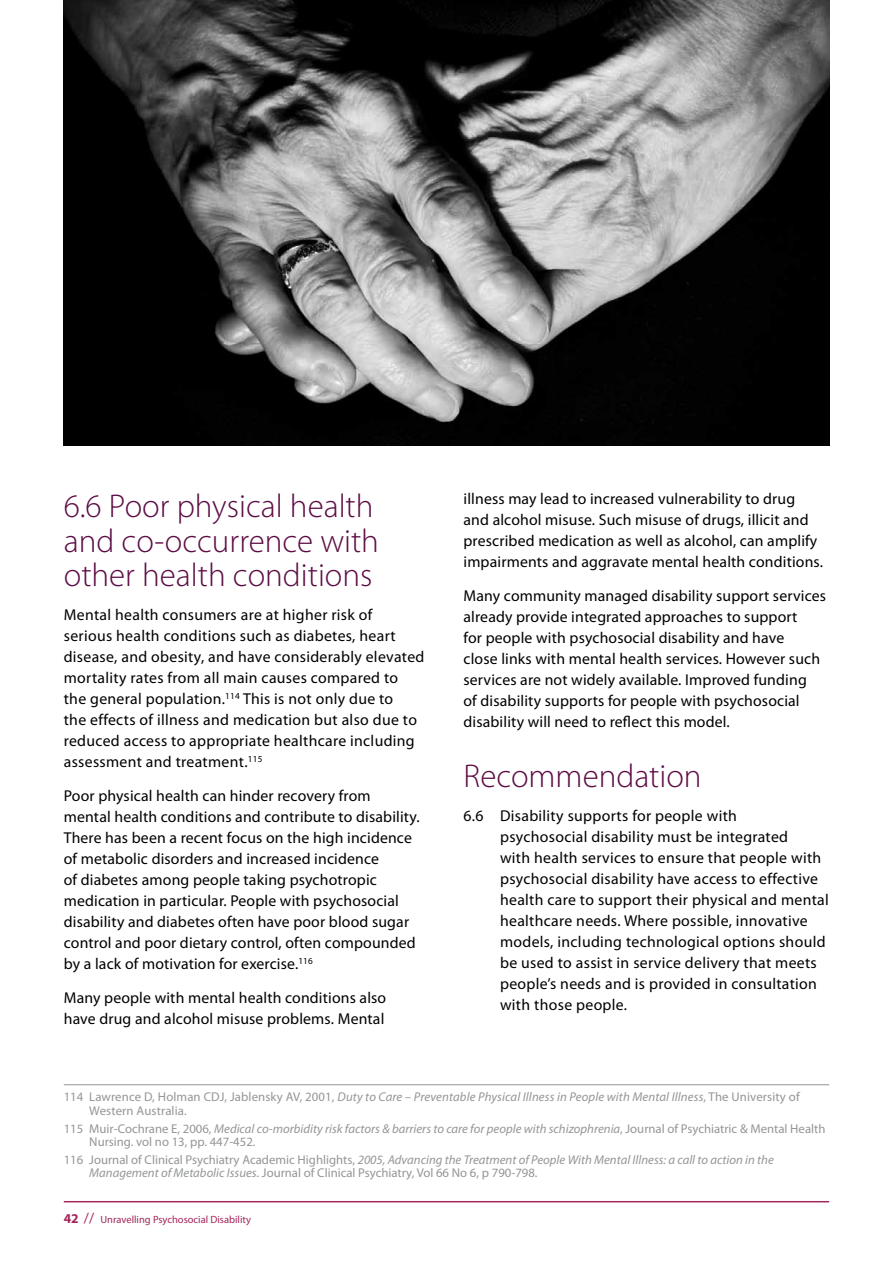
<style>
.page{position:relative;width:893px;height:1263px;background:#fff}
.page>*{position:absolute;margin:0;border:0;box-sizing:border-box;transform-origin:0 0}
.t1{font:300 33px/34.5px "Myriad Pro";color:#5d0d45}
.t2{font:15.75px/21px "Myriad Pro";letter-spacing:.01em;color:#000}
.t3{font:12.75px/13.5px "Myriad Pro";color:#939598}
.t4{font:italic 12.75px/13.5px "Myriad Pro";color:#939598}
.t5{font:10.5px "Myriad Pro";color:#a3265c}
.s1{font-style:italic}
.s2{font-style:normal}
.s3{font-weight:700;font-size:13.5px}
.s4{font-size:15px}
</style>
<div class="page">
<hr style="left:64px;top:1201px;width:765px;height:1px;background:#a3265c">
<hr style="left:64px;top:1084px;width:765px;height:1px;background:#939598">
<img style="left:64px;top:0;width:765px;height:445px">
<h1 class="t1" style="left:64px;top:490px;width:317px">6.6 Poor physical health and co-occurrence with other health conditions</h1>
<p class="t2" style="left:64px;top:605px;width:362px">Mental health consumers are at higher risk of serious health conditions such as diabetes, heart disease, and obesity, and have considerably elevated mortality rates from all main causes compared to the general population.<sup>114</sup> This is not only due to<br>the effects of illness and medication but also due to reduced access to appropriate healthcare including assessment and treatment.<sup>115</sup></p>
<p class="t2" style="left:64px;top:785px;width:357px">Poor physical health can hinder recovery from mental health conditions and contribute to disability.<br>There has been a recent focus on the high incidence of metabolic disorders and increased incidence<br>of diabetes among people taking psychotropic medication in particular. People with psychosocial disability and diabetes often have poor blood sugar control and poor dietary control, often compounded by a lack of motivation for exercise.<sup>116</sup></p>
<p class="t2" style="left:64px;top:987px;width:324px">Many people with mental health conditions also have drug and alcohol misuse problems. Mental</p>
<p class="t2" style="left:463px;top:489px;width:361px">illness may lead to increased vulnerability to drug and alcohol misuse. Such misuse of drugs, illicit and prescribed medication as well as alcohol, can amplify impairments and aggravate mental health conditions.</p>
<p class="t2" style="left:463px;top:586px;width:364px">Many community managed disability support services already provide integrated approaches to support<br>for people with psychosocial disability and have<br>close links with mental health services. However such services are not widely available. Improved funding<br>of disability supports for people with psychosocial disability will need to reflect this model.</p>
<h1 class="t1" style="left:463px;top:759px;width:240px">Recommendation</h1>
<p class="t2" style="left:500px;top:805px;width:330px;text-indent:-37px">6.6 Disability supports for people with<br>psychosocial disability must be integrated<br>with health services to ensure that people with psychosocial disability have access to effective health care to support their physical and mental healthcare needs. Where possible, innovative models, including technological options should be used to assist in service delivery that meets people’s needs and is provided in consultation with those people.</p>
<p class="t3" style="left:89px;top:1090px;width:712px;text-indent:-26px">114 Lawrence D, Holman CDJ, Jablensky AV, 2001, <span class="s1">Duty to Care – Preventable Physical Illness in People with Mental Illness</span>, The University of<br>Western Australia.</p>
<p class="t3" style="left:89px;top:1122px;width:738px;text-indent:-26px">115 Muir-Cochrane E, 2006, <span class="s1">Medical co-morbidity risk factors &amp; barriers to care for people with schizophrenia</span>, Journal of Psychiatric &amp; Mental Health<br>Nursing. vol no 13, pp. 447-452.</p>
<p class="t4" style="left:89px;top:1153px;width:686px;text-indent:-26px"><span class="s2">116 Journal of Clinical Psychiatry Academic Highlights,</span> 2005, Advancing the Treatment of People With Mental Illness: a call to action in the<br>Management of Metabolic Issues<span class="s2">. Journal of Clinical Psychiatry, Vol 66 No 6, p 790-798.</span></p>
<p class="t5" style="left:64px;top:1213px;width:189px"><span class="s3">42</span> <span class="s4">//</span> Unravelling Psychosocial Disability</p>
</div>
